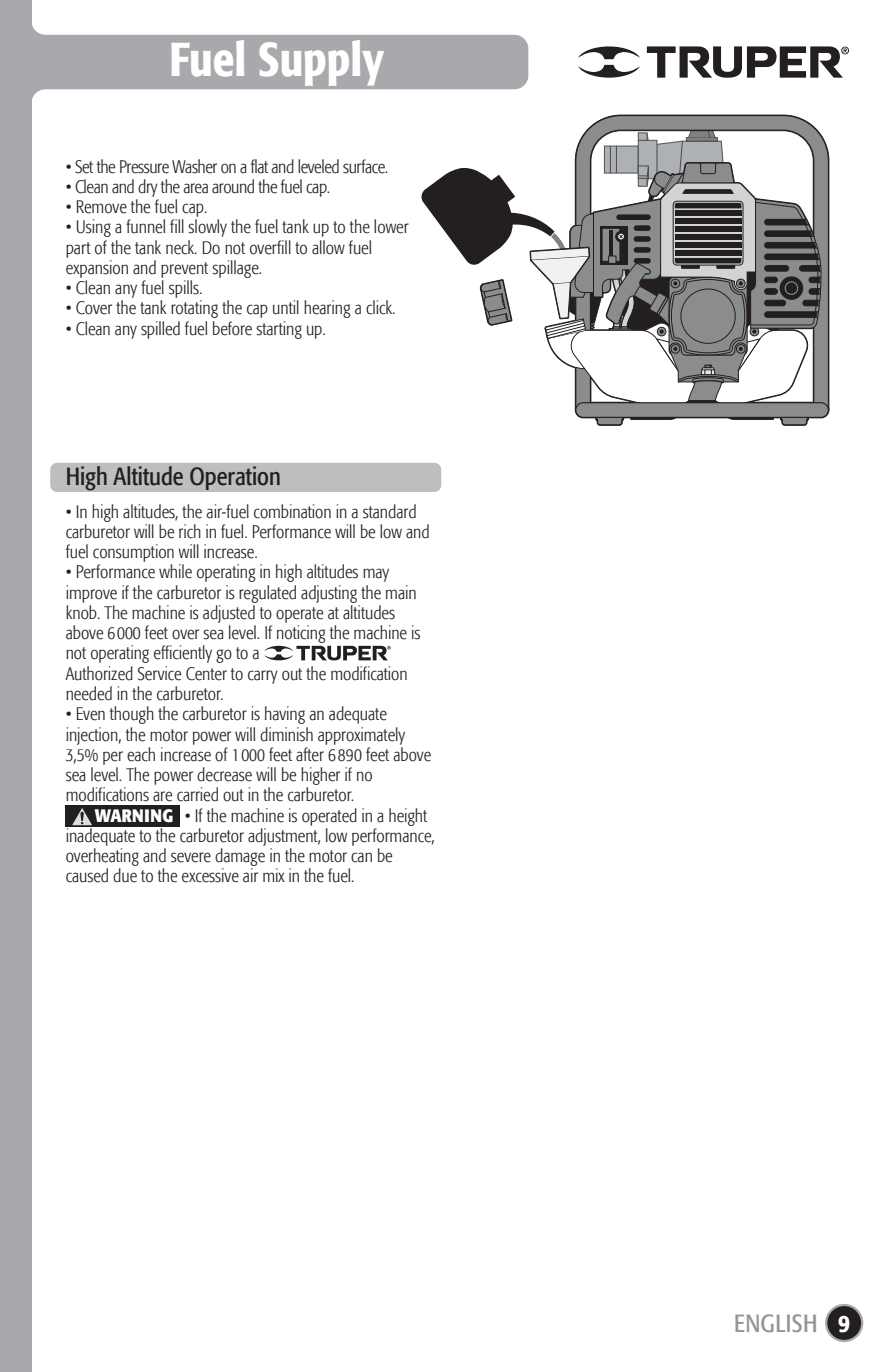
<style>
.page{position:relative;width:893px;height:1372px;background:#fff}
.page>*{position:absolute;margin:0;border:0;box-sizing:border-box;transform-origin:0 0}
.t1{font:500 condensed 47.25px "Formata";color:#fff}
.t2{font:condensed 24.75px "Formata";color:#231f20}
.t3{font:condensed 24.75px "Formata";letter-spacing:.02em;color:#939598}
.t4{font:500 condensed 24.75px "Formata";color:#fff}
.t5{font:300 condensed 18px/20.2px "Formata";color:#231f20}
.t6{font:300 condensed 18px "Formata";letter-spacing:-.02em;color:#231f20}
.t7{font:700 condensed 18px "Formata";letter-spacing:.02em;color:#fff}
</style>
<div class="page">
<div style="left:0;top:0;width:31px;height:1371px;background:#a7a9ac"></div>
<div style="left:31px;top:35px;width:497px;height:54px;background:#a7a9ac;border-radius:14px"></div>
<svg style="left:31px;top:21px;width:14px;height:82px"></svg>
<svg style="left:589px;top:114px;width:240px;height:293px;background:#8b8c8e"></svg>
<svg style="left:419px;top:127px;width:404px;height:365px"></svg>
<div style="left:826px;top:1304px;width:36px;height:36px;background:#231f20;border-radius:50%"></div>
<div style="left:825px;top:1303px;width:38px;height:38px;border:2px solid #a7a9ac;border-radius:50%"></div>
<svg style="left:578px;top:46px;width:271px;height:32px"></svg>
<div style="left:50px;top:463px;width:391px;height:29px;background:#bcbec0;border-radius:7px"></div>
<svg style="left:264px;top:645px;width:127px;height:15px"></svg>
<div style="left:66px;top:805px;width:114px;height:21px;background:#231f20"></div>
<svg style="left:72px;top:808px;width:20px;height:18px"></svg>
<h1 class="t1" style="left:169px;top:31px;width:216px">Fuel Supply</h1>
<p class="t6" style="left:66px;top:156px;width:324px">• Set the Pressure Washer on a flat and leveled surface.</p>
<p class="t6" style="left:66px;top:176px;width:266px">• Clean and dry the area around the fuel cap.</p>
<p class="t5" style="left:66px;top:197px;width:143px">• Remove the fuel cap.</p>
<p class="t5" style="left:66px;top:217px;width:344px">• Using a funnel fill slowly the fuel tank up to the lower part of the tank neck. Do not overfill to allow fuel expansion and prevent spillage.</p>
<p class="t5" style="left:66px;top:278px;width:138px">• Clean any fuel spills.</p>
<p class="t5" style="left:66px;top:298px;width:331px">• Cover the tank rotating the cap until hearing a click.</p>
<p class="t5" style="left:66px;top:318px;width:262px">• Clean any spilled fuel before starting up.</p>
<h2 class="t2" style="left:66px;top:462px;width:217px">High Altitude Operation</h2>
<p class="t5" style="left:66px;top:501px;width:366px">• In high altitudes, the air-fuel combination in a standard carburetor will be rich in fuel. Performance will be low and fuel consumption will increase.</p>
<p class="t5" style="left:66px;top:562px;width:356px">• Performance while operating in high altitudes may improve if the carburetor is regulated adjusting the main knob. The machine is adjusted to operate at altitudes above 6000 feet over sea level. If noticing the machine is not operating efficiently go to a<br>Authorized Service Center to carry out the modification needed in the carburetor.</p>
<p class="t5" style="left:66px;top:704px;width:367px">• Even though the carburetor is having an adequate injection, the motor power will diminish approximately 3,5% per each increase of 1000 feet after 6890 feet above sea level. The power decrease will be higher if no modifications are carried out in the carburetor.</p>
<p class="t5" style="left:66px;top:805px;width:371px;text-indent:119px">• If the machine is operated in a height inadequate to the carburetor adjustment, low performance, overheating and severe damage in the motor can be caused due to the excessive air mix in the fuel.</p>
<p class="t7" style="left:95px;top:804px;width:80px">WARNING</p>
<h2 class="t3" style="left:734px;top:1308px;width:85px">ENGLISH</h2>
<h2 class="t4" style="left:838px;top:1307px;width:13px">9</h2>
</div>
